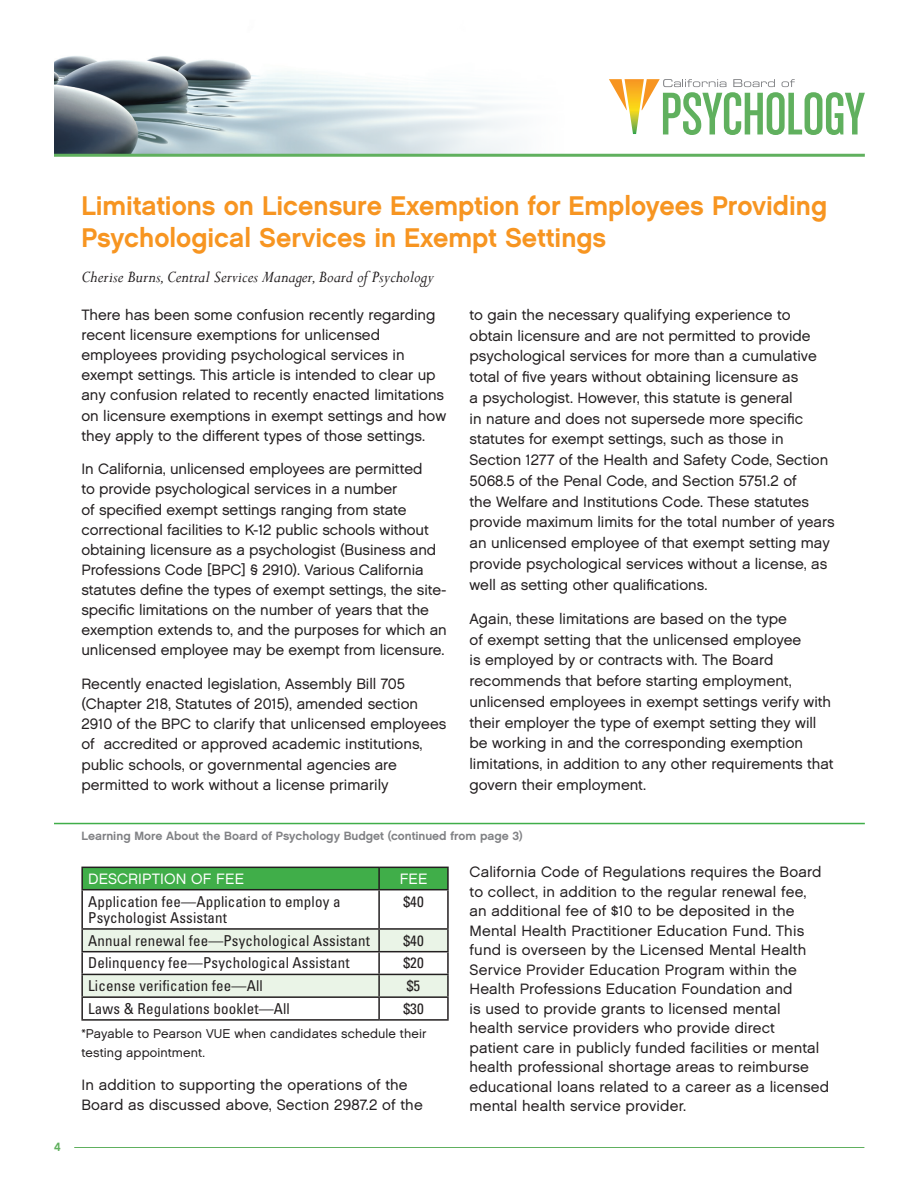
<style>
.page{position:relative;width:918px;height:1188px;background:#fff}
.page>*{position:absolute;margin:0;border:0;box-sizing:border-box;transform-origin:0 0}
.t1{font:27px/32.4px "Chalet New York Nineteen Sixty";color:#f79521}
.t2{font:italic 18px "Perpetua";color:#231f20}
.t3{font:15px/20.7px "Chalet London Nineteen Sixty";color:#231f20}
.t4{font:condensed 15px/22.8px "Univers LT Std";letter-spacing:.01em;color:#231f20}
.t5{font:15px "Chalet London Nineteen Eighty";letter-spacing:.01em;color:#fff}
.t6{font:12.75px "Chalet London Nineteen Sixty";letter-spacing:.01em;color:#231f20}
.t7{font:12px "Chalet New York Nineteen Sixty";color:#818285}
.t8{font:12px "Chalet New York Nineteen Sixty";color:#60b05e}
</style>
<div class="page">
<img style="left:54px;top:56px;width:648px;height:98px">
<svg style="left:609px;top:79px;width:256px;height:56px"></svg>
<hr style="left:54px;top:154px;width:811px;height:3px;background:#60b05e">
<hr style="left:74px;top:1147px;width:790px;height:1px;background:#60b05e">
<hr style="left:54px;top:823px;width:811px;height:1px;background:#40ae49">
<div style="left:82px;top:867px;width:297px;height:23px;background:#40ae49"></div>
<div style="left:379px;top:867px;width:69px;height:23px;background:#40ae49"></div>
<div style="left:82px;top:929px;width:297px;height:23px;background:#eaf4e7"></div>
<div style="left:379px;top:929px;width:69px;height:23px;background:#eaf4e7"></div>
<div style="left:82px;top:974px;width:297px;height:23px;background:#eaf4e7"></div>
<div style="left:379px;top:974px;width:69px;height:23px;background:#eaf4e7"></div>
<hr style="left:81px;top:867px;width:298px;height:1px;background:#231f20">
<hr style="left:81px;top:868px;width:2px;height:21px;background:#231f20">
<hr style="left:379px;top:867px;width:70px;height:1px;background:#231f20">
<hr style="left:378px;top:868px;width:2px;height:21px;background:#231f20">
<hr style="left:447px;top:868px;width:2px;height:21px;background:#231f20">
<hr style="left:81px;top:889px;width:298px;height:1px;background:#231f20">
<hr style="left:81px;top:890px;width:2px;height:38px;background:#231f20">
<hr style="left:379px;top:889px;width:70px;height:1px;background:#231f20">
<hr style="left:378px;top:890px;width:2px;height:38px;background:#231f20">
<hr style="left:447px;top:890px;width:2px;height:38px;background:#231f20">
<hr style="left:81px;top:928px;width:298px;height:2px;background:#231f20">
<hr style="left:81px;top:930px;width:2px;height:21px;background:#231f20">
<hr style="left:379px;top:928px;width:70px;height:2px;background:#231f20">
<hr style="left:378px;top:930px;width:2px;height:21px;background:#231f20">
<hr style="left:447px;top:930px;width:2px;height:21px;background:#231f20">
<hr style="left:81px;top:951px;width:298px;height:1px;background:#231f20">
<hr style="left:81px;top:952px;width:2px;height:22px;background:#231f20">
<hr style="left:379px;top:951px;width:70px;height:1px;background:#231f20">
<hr style="left:378px;top:952px;width:2px;height:22px;background:#231f20">
<hr style="left:447px;top:952px;width:2px;height:22px;background:#231f20">
<hr style="left:81px;top:974px;width:298px;height:1px;background:#231f20">
<hr style="left:81px;top:975px;width:2px;height:21px;background:#231f20">
<hr style="left:379px;top:974px;width:70px;height:1px;background:#231f20">
<hr style="left:378px;top:975px;width:2px;height:21px;background:#231f20">
<hr style="left:447px;top:975px;width:2px;height:21px;background:#231f20">
<hr style="left:81px;top:996px;width:298px;height:2px;background:#231f20">
<hr style="left:81px;top:998px;width:2px;height:21px;background:#231f20">
<hr style="left:379px;top:996px;width:70px;height:2px;background:#231f20">
<hr style="left:378px;top:998px;width:2px;height:21px;background:#231f20">
<hr style="left:447px;top:998px;width:2px;height:21px;background:#231f20">
<hr style="left:81px;top:1019px;width:298px;height:2px;background:#231f20">
<hr style="left:379px;top:1019px;width:70px;height:2px;background:#231f20">
<p class="t8" style="left:54px;top:1140px;width:8px">4</p>
<h2 class="t1" style="left:81px;top:189px;width:747px">Limitations on Licensure exemption for employees Providing<br>Psychological services in exempt settings</h2>
<p class="t2" style="left:81px;top:266px;width:354px">Cherise Burns, Central Services Manager, Board of Psychology</p>
<p class="t3" style="left:81px;top:305px;width:366px;line-height:20.1px">There has been some confusion recently regarding recent licensure exemptions for unlicensed employees providing psychological services in exempt settings. This article is intended to clear up any confusion related to recently enacted limitations on licensure exemptions in exempt settings and how they apply to the different types of those settings.</p>
<p class="t3" style="left:81px;top:459px;width:367px;line-height:20.1px">In California, unlicensed employees are permitted<br>to provide psychological services in a number<br>of specified exempt settings ranging from state correctional facilities to K-12 public schools without obtaining licensure as a psychologist (Business and Professions Code [BPC] § 2910). Various California statutes define the types of exempt settings, the site&shy;specific limitations on the number of years that the exemption extends to, and the purposes for which an unlicensed employee may be exempt from licensure.</p>
<p class="t3" style="left:81px;top:674px;width:366px;line-height:20.1px">Recently enacted legislation, Assembly Bill 705 (Chapter 218, Statutes of 2015), amended section 2910 of the BPC to clarify that unlicensed employees of accredited or approved academic institutions, public schools, or governmental agencies are permitted to work without a license primarily</p>
<p class="t3" style="left:470px;top:304px;width:367px">to gain the necessary qualifying experience to obtain licensure and are not permitted to provide psychological services for more than a cumulative total of five years without obtaining licensure as<br>a psychologist. However, this statute is general<br>in nature and does not supersede more specific statutes for exempt settings, such as those in Section 1277 of the Health and Safety Code, Section 5068.5 of the Penal Code, and Section 5751.2 of<br>the Welfare and Institutions Code. These statutes provide maximum limits for the total number of years an unlicensed employee of that exempt setting may provide psychological services without a license, as well as setting other qualifications.</p>
<p class="t3" style="left:470px;top:608px;width:366px">Again, these limitations are based on the type<br>of exempt setting that the unlicensed employee<br>is employed by or contracts with. The Board recommends that before starting employment, unlicensed employees in exempt settings verify with their employer the type of exempt setting they will be working in and the corresponding exemption limitations, in addition to any other requirements that govern their employment.</p>
<p class="t7" style="left:81px;top:829px;width:443px">Learning More About the Board of Psychology Budget (continued from page 3)</p>
<p class="t5" style="left:88px;top:869px;width:157px">DESCRIPTION OF FEE</p>
<p class="t5" style="left:400px;top:869px;width:29px">FEE</p>
<p class="t4" style="left:88px;top:893px;width:254px;line-height:16.5px">Application fee—Application to employ a<br>Psychologist Assistant</p>
<p class="t4" style="left:403px;top:890px;width:22px">$40</p>
<p class="t4" style="left:88px;top:929px;width:283px">Annual renewal fee—Psychological Assistant<br>Delinquency fee—Psychological Assistant<br>License verification fee—All</p>
<p class="t4" style="left:403px;top:929px;width:22px;text-align:justify">$40 $20 $5</p>
<p class="t4" style="left:88px;top:997px;width:203px">Laws &amp; Regulations booklet—All</p>
<p class="t4" style="left:403px;top:997px;width:22px">$30</p>
<p class="t3" style="left:470px;top:862px;width:354px;line-height:19.5px">California Code of Regulations requires the Board to collect, in addition to the regular renewal fee, an additional fee of $10 to be deposited in the Mental Health Practitioner Education Fund. This fund is overseen by the Licensed Mental Health Service Provider Education Program within the Health Professions Education Foundation and<br>is used to provide grants to licensed mental health service providers who provide direct</p>
<p class="t6" style="left:81px;top:1026px;width:347px">*Payable to Pearson VUE when candidates schedule their</p>
<p class="t3" style="left:470px;top:1037px;width:351px">patient care in publicly funded facilities or mental</p>
<p class="t6" style="left:81px;top:1045px;width:125px">testing appointment.</p>
<p class="t3" style="left:470px;top:1056px;width:341px">health professional shortage areas to reimburse</p>
<p class="t3" style="left:81px;top:1075px;width:328px">In addition to supporting the operations of the</p>
<p class="t3" style="left:470px;top:1076px;width:361px">educational loans related to a career as a licensed</p>
<p class="t3" style="left:81px;top:1094px;width:343px">Board as discussed above, Section 2987.2 of the</p>
<p class="t3" style="left:470px;top:1095px;width:218px">mental health service provider.</p>
</div>
